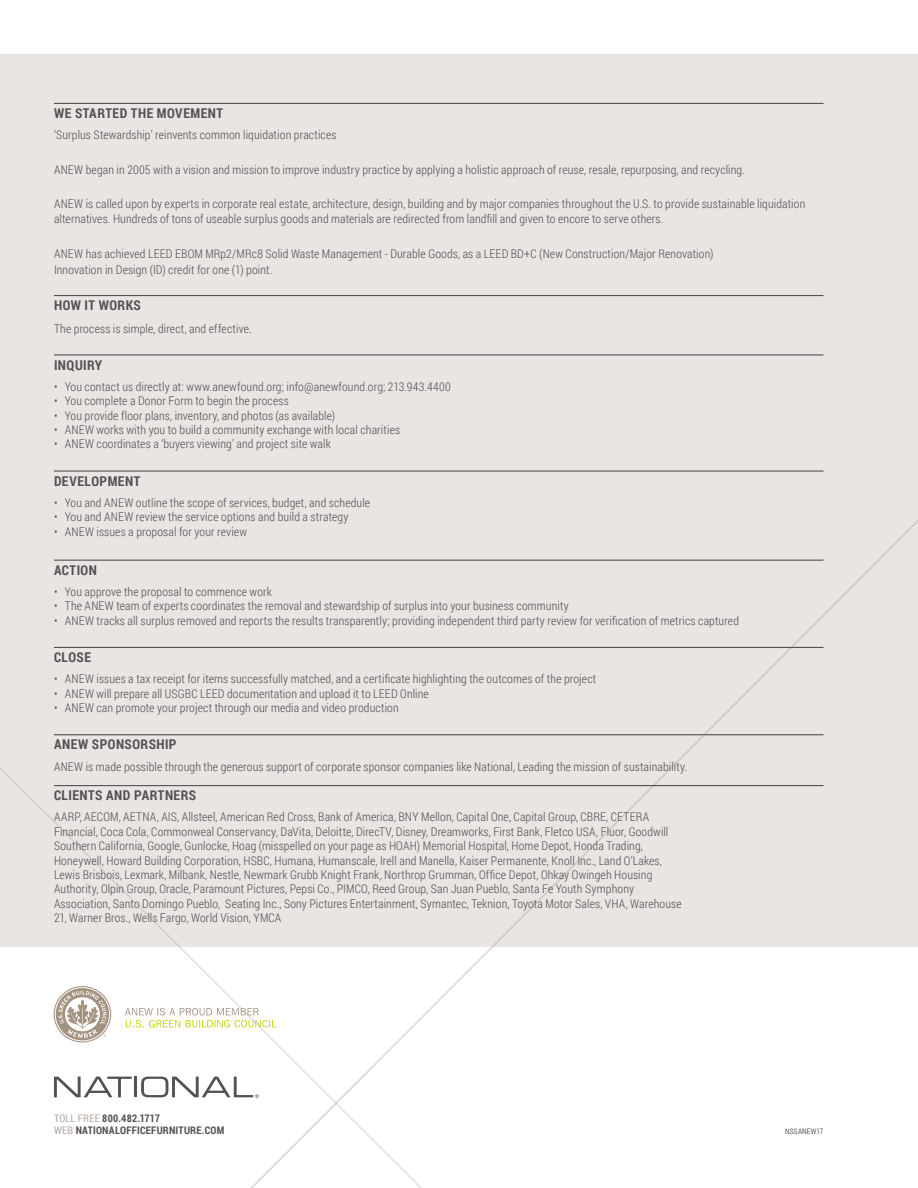
<style>
.page{position:relative;width:918px;height:1188px;background:#fff}
.page>*{position:absolute;margin:0;border:0;box-sizing:border-box;transform-origin:0 0}
.sheet_Rule{font:700 13.5px "Roboto Condensed";letter-spacing:.035em;color:#555056}
.sheets_body_4{font:300 12px/14.4px "Roboto Condensed";letter-spacing:.01em;color:#555056}
.t1{font:700 10.5px/12px "Roboto Condensed";letter-spacing:.02em;color:#555056}
.t2{font:300 7.5px "Roboto Condensed";letter-spacing:.025em;color:#1d1d1b}
.s1{font-weight:400;color:#b5aca6}
</style>
<div class="page">
<div style="left:0;top:54px;width:918px;height:892px;background:#e9e5e3"></div>
<svg style="left:237px;top:520px;width:681px;height:486px"></svg>
<svg style="left:0;top:753px;width:434px;height:435px"></svg>
<hr style="left:54px;top:103px;width:770px;height:1px;background:#555056">
<hr style="left:54px;top:295px;width:770px;height:1px;background:#555056">
<hr style="left:54px;top:354px;width:770px;height:2px;background:#555056">
<hr style="left:54px;top:470px;width:770px;height:2px;background:#555056">
<hr style="left:54px;top:560px;width:770px;height:1px;background:#555056">
<hr style="left:54px;top:647px;width:770px;height:1px;background:#555056">
<hr style="left:54px;top:734px;width:770px;height:1px;background:#555056">
<hr style="left:54px;top:785px;width:770px;height:1px;background:#555056">
<svg style="left:125px;top:1008px;width:151px;height:20px"></svg>
<svg style="left:54px;top:986px;width:57px;height:56px"></svg>
<p class="sheet_Rule" style="left:54px;top:104px;width:171px">WE STARTED THE MOVEMENT</p>
<p class="sheets_body_4" style="left:54px;top:127px;width:284px">‘Surplus Stewardship’ reinvents common liquidation practices</p>
<p class="sheets_body_4" style="left:54px;top:162px;width:693px">ANEW began in 2005 with a vision and mission to improve industry practice by applying a holistic approach of reuse, resale, repurposing, and recycling.</p>
<p class="sheets_body_4" style="left:54px;top:197px;width:753px">ANEW is called upon by experts in corporate real estate, architecture, design, building and by major companies throughout the U.S. to provide sustainable liquidation alternatives. Hundreds of tons of useable surplus goods and materials are redirected from landfill and given to encore to serve others.</p>
<p class="sheets_body_4" style="left:54px;top:245px;width:661px;line-height:16.2px">ANEW has achieved LEED EBOM MRp2/MRc8 Solid Waste Management - Durable Goods, as a LEED BD+C (New Construction/Major Renovation)<br>Innovation in Design (ID) credit for one (1) point.</p>
<p class="sheet_Rule" style="left:54px;top:296px;width:88px">HOW IT WORKS</p>
<p class="sheets_body_4" style="left:54px;top:321px;width:199px">The process is simple, direct, and effective.</p>
<p class="sheet_Rule" style="left:54px;top:355px;width:50px">INQUIRY</p>
<p class="sheets_body_4" style="left:54px;top:379px;width:398px">• You contact us directly at: www.anewfound.org; info@anewfound.org; 213.943.4400</p>
<p class="sheets_body_4" style="left:54px;top:393px;width:236px">• You complete a Donor Form to begin the process</p>
<p class="sheets_body_4" style="left:54px;top:408px;width:283px">• You provide floor plans, inventory, and photos (as available)</p>
<p class="sheets_body_4" style="left:54px;top:422px;width:348px">• ANEW works with you to build a community exchange with local charities</p>
<p class="sheets_body_4" style="left:54px;top:436px;width:278px">• ANEW coordinates a ‘buyers viewing’ and project site walk</p>
<p class="sheet_Rule" style="left:54px;top:471px;width:88px">DEVELOPMENT</p>
<p class="sheets_body_4" style="left:54px;top:495px;width:318px">• You and ANEW outline the scope of services, budget, and schedule</p>
<p class="sheets_body_4" style="left:54px;top:509px;width:296px">• You and ANEW review the service options and build a strategy</p>
<p class="sheets_body_4" style="left:54px;top:524px;width:194px">• ANEW issues a proposal for your review</p>
<p class="sheet_Rule" style="left:54px;top:560px;width:45px">ACTION</p>
<p class="sheets_body_4" style="left:54px;top:584px;width:219px">• You approve the proposal to commence work</p>
<p class="sheets_body_4" style="left:54px;top:598px;width:516px">• The ANEW team of experts coordinates the removal and stewardship of surplus into your business community</p>
<p class="sheets_body_4" style="left:54px;top:613px;width:687px">• ANEW tracks all surplus removed and reports the results transparently; providing independent third party review for verification of metrics captured</p>
<p class="sheet_Rule" style="left:54px;top:648px;width:39px">CLOSE</p>
<p class="sheets_body_4" style="left:54px;top:671px;width:544px">• ANEW issues a tax receipt for items successfully matched, and a certificate highlighting the outcomes of the project</p>
<p class="sheets_body_4" style="left:54px;top:686px;width:376px">• ANEW will prepare all USGBC LEED documentation and upload it to LEED Online</p>
<p class="sheets_body_4" style="left:54px;top:700px;width:346px">• ANEW can promote your project through our media and video production</p>
<p class="sheet_Rule" style="left:54px;top:735px;width:124px">ANEW SPONSORSHIP</p>
<p class="sheets_body_4" style="left:54px;top:759px;width:635px">ANEW is made possible through the generous support of corporate sponsor companies like National, Leading the mission of sustainability.</p>
<p class="sheet_Rule" style="left:54px;top:786px;width:144px">CLIENTS AND PARTNERS</p>
<p class="sheets_body_4" style="left:54px;top:809px;width:629px">AARP, AECOM, AETNA, AIS, Allsteel, American Red Cross, Bank of America, BNY Mellon, Capital One, Capital Group, CBRE, CETERA Financial, Coca Cola, Commonweal Conservancy, DaVita, Deloitte, DirecTV, Disney, Dreamworks, First Bank, Fletco USA, Fluor, Goodwill Southern California, Google, Gunlocke, Hoag (misspelled on your page as HOAH) Memorial Hospital, Home Depot, Honda Trading, Honeywell, Howard Building Corporation, HSBC, Humana, Humanscale, Irell and Manella, Kaiser Permanente, Knoll Inc., Land O’Lakes, Lewis Brisbois, Lexmark, Milbank, Nestle, Newmark Grubb Knight Frank, Northrop Grumman, Office Depot, Ohkay Owingeh Housing Authority, Olpin Group, Oracle, Paramount Pictures, Pepsi Co., PIMCO, Reed Group, San Juan Pueblo, Santa Fe Youth Symphony Association, Santo Domingo Pueblo, Seating Inc., Sony Pictures Entertainment, Symantec, Teknion, Toyota Motor Sales, VHA, Warehouse 21, Warner Bros., Wells Fargo, World Vision, YMCA</p>
<p class="t1" style="left:54px;top:1112px;width:172px"><span class="s1">TOLL FREE</span> 800.482.1717<br><span class="s1">WEB</span> NATIONALOFFICEFURNITURE.COM</p>
<p class="t2" style="left:785px;top:1126px;width:40px">NSSANEW17</p>
</div>
